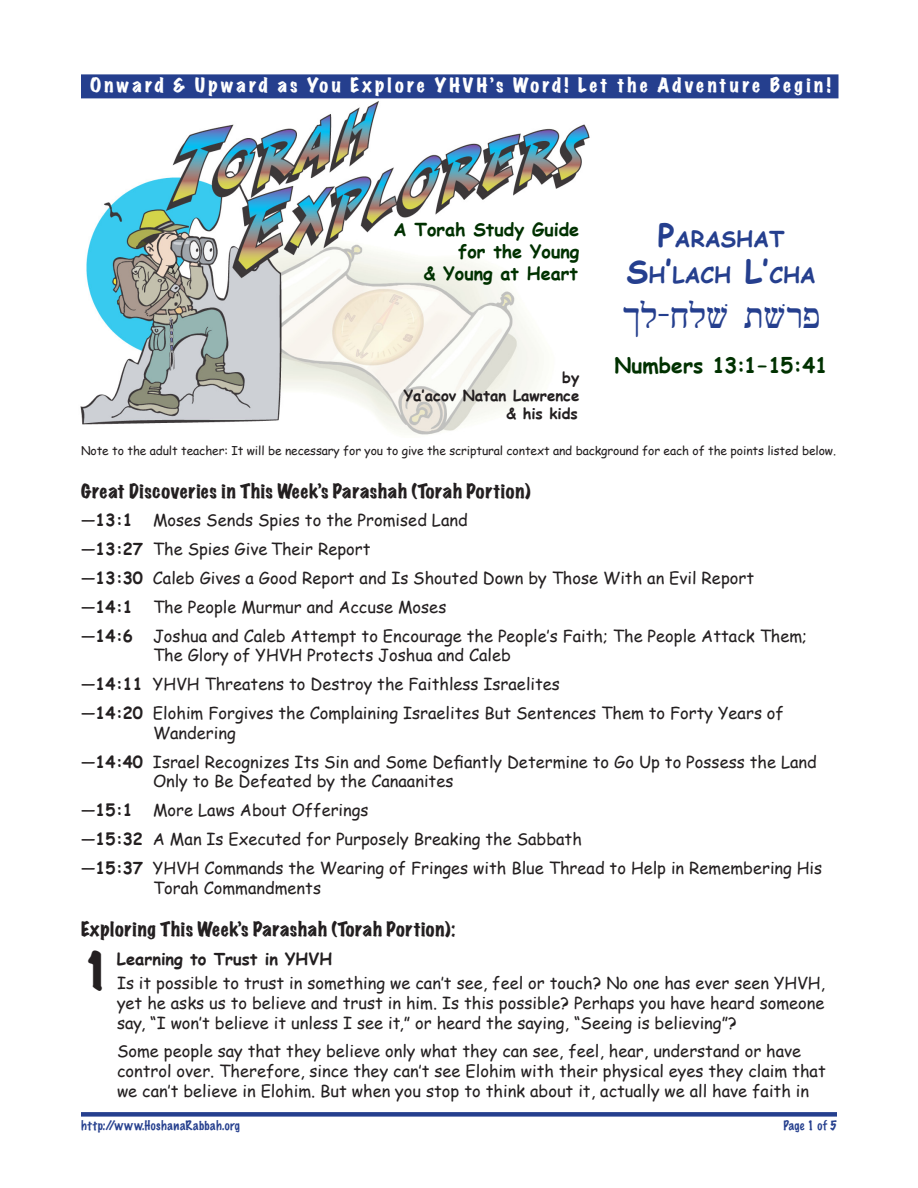
<style>
.page{position:relative;width:918px;height:1188px;background:#fff}
.page>*{position:absolute;margin:0;border:0;box-sizing:border-box;transform-origin:0 0}
.TE___hanging_indent{font:expanded 46.5px "Marker Felt";color:#231f20}
.TE_Parasha_Hebrew{font:45px "Sefer";color:#253f8e}
.TE_Parashah_Title{font:700 22.05px/36px "Comic Sans MS";color:#253f8e;text-align:center}
.TE_Parashah_Scriptu{font:700 21px "Comic Sans MS";color:#003100}
.TE_Section_Heads_le{font:expanded 18px "Marker Felt";letter-spacing:.035em;color:#231f20}
.TE_Onward___Upward{font:expanded 18px "Marker Felt";letter-spacing:.18em;color:#fff}
.TE_A_Torah_Study_Gu{font:700 18px/21.6px "Comic Sans MS";color:#003100;text-align:right}
.TE_Great_Discoverie{font:16.5px/19.8px "Comic Sans MS";color:#231f20}
.TE_indent_left_2p{font:16.5px/19.8px "Comic Sans MS";color:#231f20;text-align:justify}
.TE___hanging_indent-2{font:700 16.5px "Comic Sans MS";color:#231f20}
.TE_by_Natan___kids{font:700 15px/18px "Comic Sans MS";color:#231f20;text-align:right}
.TE_Note_at_beginnin{font:12px "Comic Sans MS";letter-spacing:-.01em;color:#231f20}
.TE_Master_Page_Foot{font:100 12px "Marker Felt";letter-spacing:.045em;color:#253f8e}
.s1{font-size:31.5px}
.s2{font-weight:700}
</style>
<div class="page">
<img style="left:80px;top:101px;width:510px;height:334px">
<div style="left:81px;top:1112px;width:756px;height:5px;background:#253f8e"></div>
<div style="left:81px;top:74px;width:757px;height:24px;background:#253f8e"></div>
<p class="TE_Onward___Upward" style="left:90px;top:72px;width:742px">Onward &amp; Upward as You Explore YHVH’s Word! Let the Adventure Begin!</p>
<p class="TE_A_Torah_Study_Gu" style="left:394px;top:218px;width:187px">A Torah Study Guide for the Young<br>&amp; Young at Heart</p>
<p class="TE_Parashah_Title" style="left:626px;top:221px;width:191px"><span class="s1">P</span>ARASHAT<br><span class="s1">S</span>H<span class="s1">’</span>LACH <span class="s1">L’</span>CHA</p>
<p class="TE_Parasha_Hebrew" style="left:622px;top:292px;width:200px">lK-JKA ,ARP</p>
<p class="TE_Parashah_Scriptu" style="left:615px;top:350px;width:215px">Numbers 13:1–15:41</p>
<p class="TE_by_Natan___kids" style="left:404px;top:368px;width:177px">by<br>Ya’acov Natan Lawrence &amp; his kids</p>
<p class="TE_Note_at_beginnin" style="left:81px;top:442px;width:757px">Note to the adult teacher: It will be necessary for you to give the scriptural context and background for each of the points listed below.</p>
<p class="TE_Section_Heads_le" style="left:81px;top:478px;width:451px">Great Discoveries in This Week’s Parashah (Torah Portion)</p>
<p class="TE_Great_Discoverie" style="left:81px;top:510px;width:388px">—<span class="s2">13:1</span> Moses Sends Spies to the Promised Land</p>
<p class="TE_Great_Discoverie" style="left:81px;top:539px;width:291px">—<span class="s2">13:27</span> The Spies Give Their Report</p>
<p class="TE_Great_Discoverie" style="left:81px;top:568px;width:675px">—<span class="s2">13:30</span> Caleb Gives a Good Report and Is Shouted Down by Those With an Evil Report</p>
<p class="TE_Great_Discoverie" style="left:81px;top:596px;width:367px">—<span class="s2">14:1</span> The People Murmur and Accuse Moses</p>
<p class="TE_Great_Discoverie" style="left:153px;top:625px;width:656px;text-indent:-72px">—<span class="s2">14:6</span> Joshua and Caleb Attempt to Encourage the People’s Faith; The People Attack Them;<br>The Glory of YHVH Protects Joshua and Caleb</p>
<p class="TE_Great_Discoverie" style="left:81px;top:674px;width:481px">—<span class="s2">14:11</span> YHVH Threatens to Destroy the Faithless Israelites</p>
<p class="TE_Great_Discoverie" style="left:153px;top:703px;width:633px;text-indent:-72px">—<span class="s2">14:20</span> Elohim Forgives the Complaining Israelites But Sentences Them to Forty Years of<br>Wandering</p>
<p class="TE_Great_Discoverie" style="left:153px;top:751px;width:665px;text-indent:-72px">—<span class="s2">14:40</span> Israel Recognizes Its Sin and Some Defiantly Determine to Go Up to Possess the Land<br>Only to Be Defeated by the Canaanites</p>
<p class="TE_Great_Discoverie" style="left:81px;top:800px;width:289px">—<span class="s2">15:1</span> More Laws About Offerings</p>
<p class="TE_Great_Discoverie" style="left:81px;top:829px;width:502px">—<span class="s2">15:32</span> A Man Is Executed for Purposely Breaking the Sabbath</p>
<p class="TE_Great_Discoverie" style="left:153px;top:857px;width:671px;text-indent:-72px">—<span class="s2">15:37</span> YHVH Commands the Wearing of Fringes with Blue Thread to Help in Remembering His<br>Torah Commandments</p>
<p class="TE_Section_Heads_le" style="left:81px;top:916px;width:376px">Exploring This Week’s Parashah (Torah Portion):</p>
<p class="TE___hanging_indent" style="left:81px;top:937px;width:32px">1</p>
<p class="TE___hanging_indent-2" style="left:117px;top:947px;width:217px">Learning to Trust in YHVH</p>
<p class="TE_indent_left_2p" style="left:117px;top:973px;width:710px">Is it possible to trust in something we can’t see, feel or touch? No one has ever seen YHVH, yet he asks us to believe and trust in him. Is this possible? Perhaps you have heard someone say, “I won’t believe it unless I see it,” or heard the saying, “Seeing is believing”?</p>
<p class="TE_indent_left_2p" style="left:117px;top:1041px;width:710px;text-align:left">Some people say that they believe only what they can see, feel, hear, understand or have control over. Therefore, since they can’t see Elohim with their physical eyes they claim that we can’t believe in Elohim. But when you stop to think about it, actually we all have faith in</p>
<p class="TE_Master_Page_Foot" style="left:81px;top:1117px;width:161px">http://www.HoshanaRabbah.org</p>
<p class="TE_Master_Page_Foot" style="left:783px;top:1117px;width:55px">Page 1 of 5</p>
</div>
